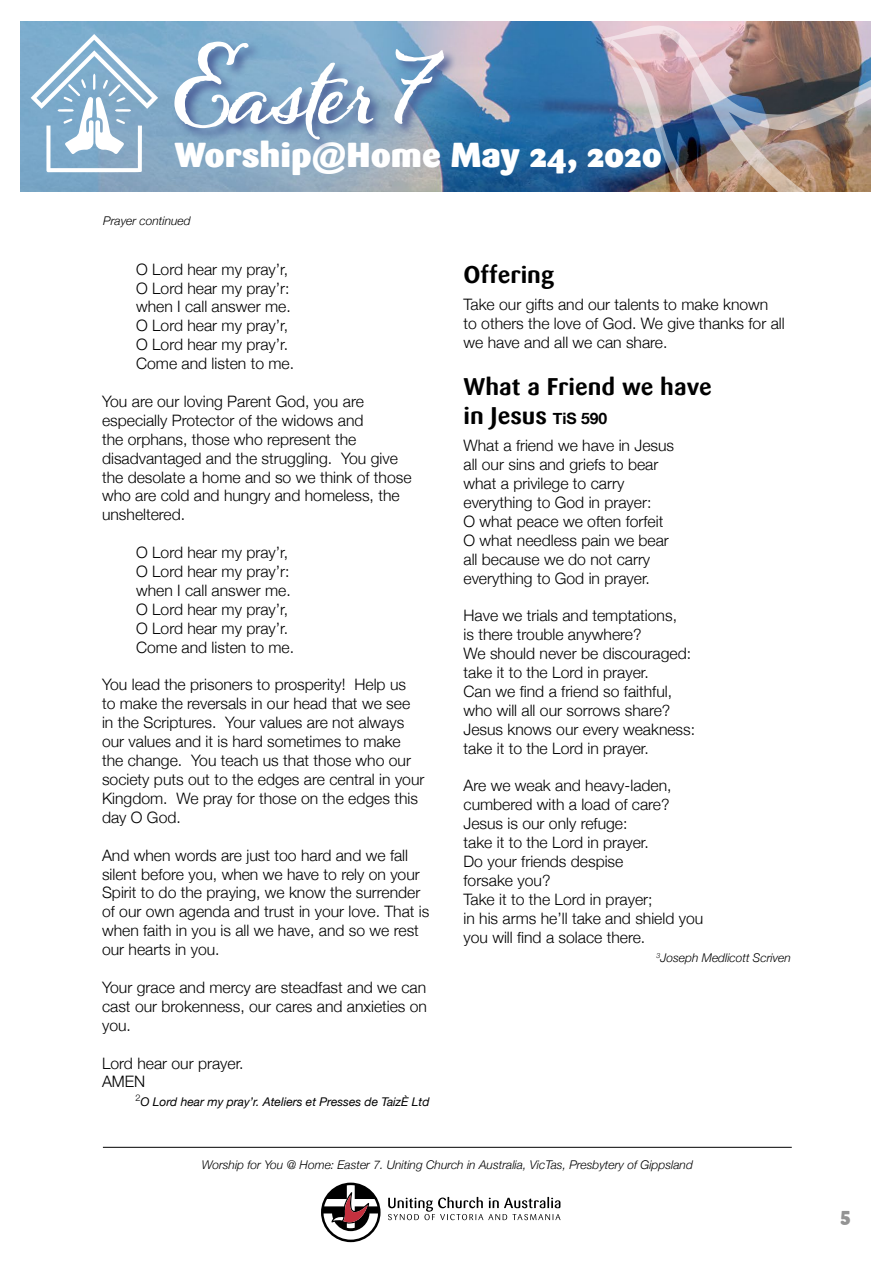
<style>
.page{position:relative;width:893px;height:1263px;background:#fff}
.page>*{position:absolute;margin:0;border:0;box-sizing:border-box;transform-origin:0 0}
.t1{font:700 99px "Alana";letter-spacing:-.035em;color:#fff}
.t2{font:900 34.5px "Sari";color:#fff}
.t3{font:700 24px/28.5px "Sari";color:#000}
.t4{font:900 19.5px "Sari";color:#939393}
.t5{font:300 15.75px/18.9px "Helvetica Neue";color:#000}
.t6{font:italic 300 12px "Helvetica Neue";color:#000}
.t7{font:italic 12px "Helvetica Neue";color:#000}
.s1{font-family:"Helvetica Neue";font-size:15.75px}
</style>
<div class="page">
<svg style="left:388px;top:1197px;width:172px;height:23px"></svg>
<svg style="left:321px;top:1182px;width:60px;height:60px"></svg>
<hr style="left:103px;top:1147px;width:689px;height:1px;background:#000">
<img style="left:20px;top:22px;width:581px;height:170px">
<svg style="left:31px;top:34px;width:127px;height:138px"></svg>
<img style="left:601px;top:21px;width:270px;height:171px">
<div style="left:172px;top:40px;width:285px;height:114px;background:#465792;opacity:.91"></div>
<h1 class="t1" style="left:174px;top:31px;width:264px">Easter 7</h1>
<h2 class="t2" style="left:174px;top:134px;width:489px">Worship@Home May 24, 2020</h2>
<p class="t6" style="left:103px;top:211px;width:89px">Prayer continued</p>
<p class="t5" style="left:136px;top:258px;width:160px">O Lord hear my pray’r,<br>O Lord hear my pray’r: when I call answer me.<br>O Lord hear my pray’r,<br>O Lord hear my pray’r.<br>Come and listen to me.</p>
<p class="t5" style="left:102px;top:391px;width:311px">You are our loving Parent God, you are especially Protector of the widows and<br>the orphans, those who represent the disadvantaged and the struggling. You give the desolate a home and so we think of those who are cold and hungry and homeless, the unsheltered.</p>
<p class="t5" style="left:136px;top:542px;width:160px">O Lord hear my pray’r,<br>O Lord hear my pray’r: when I call answer me.<br>O Lord hear my pray’r,<br>O Lord hear my pray’r.<br>Come and listen to me.</p>
<p class="t5" style="left:102px;top:674px;width:324px">You lead the prisoners to prosperity! Help us<br>to make the reversals in our head that we see in the Scriptures. Your values are not always our values and it is hard sometimes to make the change. You teach us that those who our society puts out to the edges are central in your Kingdom. We pray for those on the edges this day O God.</p>
<p class="t5" style="left:102px;top:844px;width:329px">And when words are just too hard and we fall silent before you, when we have to rely on your Spirit to do the praying, we know the surrender of our own agenda and trust in your love. That is when faith in you is all we have, and so we rest our hearts in you.</p>
<p class="t5" style="left:102px;top:977px;width:327px;text-align:justify">Your grace and mercy are steadfast and we can cast our brokenness, our cares and anxieties on you.</p>
<p class="t5" style="left:102px;top:1052px;width:143px">Lord hear our prayer.<br>AMEN</p>
<p class="t7" style="left:135px;top:1093px;width:296px"><sup>2</sup>O Lord hear my pray’r. Ateliers et Presses de TaizÈ Ltd</p>
<h3 class="t3" style="left:463px;top:260px;width:92px">Offering</h3>
<p class="t5" style="left:463px;top:294px;width:323px">Take our gifts and our talents to make known to others the love of God. We give thanks for all we have and all we can share.</p>
<h3 class="t3" style="left:463px;top:373px;width:250px">What a Friend we have in Jesus <span class="s1">TiS 590</span></h3>
<p class="t5" style="left:463px;top:435px;width:212px">What a friend we have in Jesus all our sins and griefs to bear what a privilege to carry everything to God in prayer:<br>O what peace we often forfeit<br>O what needless pain we bear all because we do not carry everything to God in prayer.</p>
<p class="t5" style="left:463px;top:605px;width:233px">Have we trials and temptations,<br>is there trouble anywhere?<br>We should never be discouraged: take it to the Lord in prayer.<br>Can we find a friend so faithful, who will all our sorrows share?<br>Jesus knows our every weakness: take it to the Lord in prayer.</p>
<p class="t5" style="left:463px;top:775px;width:241px">Are we weak and heavy-laden, cumbered with a load of care?<br>Jesus is our only refuge:<br>take it to the Lord in prayer.<br>Do your friends despise<br>forsake you?<br>Take it to the Lord in prayer;<br>in his arms he’ll take and shield you you will find a solace there.</p>
<p class="t6" style="left:657px;top:948px;width:136px"><sup>3</sup>Joseph Medlicott Scriven</p>
<p class="t6" style="left:202px;top:1155px;width:493px">Worship for You @ Home: Easter 7. Uniting Church in Australia, VicTas, Presbytery of Gippsland</p>
<p class="t4" style="left:840px;top:1202px;width:11px">5</p>
</div>
